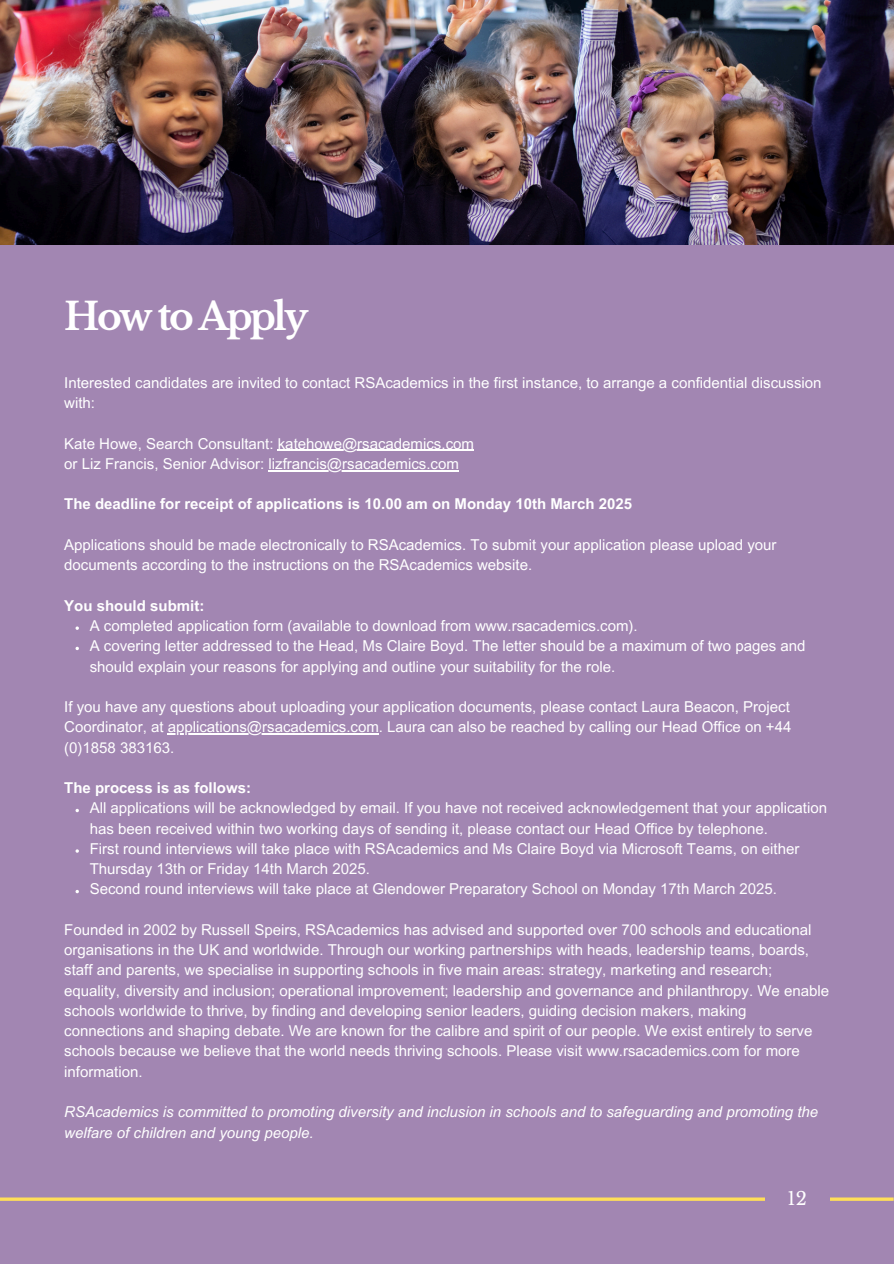
<style>
.page{position:relative;width:894px;height:1264px;background:#fff}
.page>*{position:absolute;margin:0;border:0;box-sizing:border-box;transform-origin:0 0}
.t1{font:700 37.5px "Libre Baskerville";letter-spacing:-.07em;color:#fff}
.t2{font:18px "Libre Baskerville";color:#fff}
.t3{font:15px/20.2px "Arial MT Pro";color:#fff}
.t4{font:italic 15px/20.2px "Arial MT Pro";color:#fff}
.t5{font:700 15px "Arial MT Pro";color:#fff}
.s1{font-weight:700}
</style>
<div class="page">
<div style="left:0;top:0;width:893px;height:1263px;background:#a286b2"></div>
<img style="left:0;top:0;width:893px;height:244px">
<hr style="left:278px;top:450px;width:196px;height:1px;background:#fff">
<hr style="left:268px;top:470px;width:191px;height:1px;background:#fff">
<svg style="left:75px;top:626px;width:4px;height:4px"></svg>
<svg style="left:75px;top:646px;width:4px;height:4px"></svg>
<hr style="left:168px;top:733px;width:211px;height:1px;background:#fff">
<svg style="left:75px;top:808px;width:4px;height:4px"></svg>
<svg style="left:75px;top:890px;width:4px;height:3px"></svg>
<hr style="left:0;top:1197px;width:893px;height:3px;background:#ffde59">
<div style="left:764px;top:1166px;width:65px;height:65px;background:#a286b2"></div>
<p class="t1" style="left:64px;top:293px;width:245px">How to Apply</p>
<p class="t3" style="left:64px;top:374px;width:758px">Interested candidates are invited to contact RSAcademics in the first instance, to arrange a confidential discussion with:</p>
<h1 class="t3" style="left:64px;top:435px;width:411px">Kate Howe, Search Consultant: katehowe@rsacademics.com</h1>
<p class="t3" style="left:64px;top:455px;width:396px">or Liz Francis, Senior Advisor: lizfrancis@rsacademics.com</p>
<p class="t5" style="left:64px;top:498px;width:569px">The deadline for receipt of applications is 10.00 am on Monday 10th March 2025</p>
<h2 class="t3" style="left:64px;top:536px;width:713px">Applications should be made electronically to RSAcademics. To submit your application please upload your documents according to the instructions on the RSAcademics website.</h2>
<p class="t5" style="left:64px;top:600px;width:141px">You should submit:</p>
<h2 class="t3" style="left:90px;top:617px;width:549px">A completed application form (available to download from www.rsacademics.com).</h2>
<p class="t3" style="left:90px;top:637px;width:717px">A covering letter addressed to the Head, Ms Claire Boyd. The letter should be a maximum of two pages and should explain your reasons for applying and outline your suitability for the role.</p>
<p class="t3" style="left:64px;top:698px;width:728px">If you have any questions about uploading your application documents, please contact Laura Beacon, Project<br>Coordinator, at applications@rsacademics.com. Laura can also be reached by calling our Head Office on +44</p>
<p class="t3" style="left:64px;top:739px;width:112px">(0)1858 383163.</p>
<p class="t3" style="left:90px;top:779px;width:738px;text-indent:-25px"><span class="s1">The process is as follows:<br></span>All applications will be acknowledged by email. If you have not received acknowledgement that your application</p>
<h2 class="t3" style="left:90px;top:820px;width:711px">has been received within two working days of sending it, please contact our Head Office by telephone.<br>First round interviews will take place with RSAcademics and Ms Claire Boyd via Microsoft Teams, on either</h2>
<p class="t3" style="left:90px;top:860px;width:688px">Thursday 13th or Friday 14th March 2025.<br>Second round interviews will take place at Glendower Preparatory School on Monday 17th March 2025.</p>
<p class="t3" style="left:64px;top:921px;width:766px">Founded in 2002 by Russell Speirs, RSAcademics has advised and supported over 700 schools and educational organisations in the UK and worldwide. Through our working partnerships with heads, leadership teams, boards, staff and parents, we specialise in supporting schools in five main areas: strategy, marketing and research; equality, diversity and inclusion; operational improvement; leadership and governance and philanthropy. We enable schools worldwide to thrive, by finding and developing senior leaders, guiding decision makers, making connections and shaping debate. We are known for the calibre and spirit of our people. We exist entirely to serve schools because we believe that the world needs thriving schools. Please visit www.rsacademics.com for more information.</p>
<p class="t4" style="left:64px;top:1103px;width:755px">RSAcademics is committed to promoting diversity and inclusion in schools and to safeguarding and promoting the welfare of children and young people.</p>
<p class="t2" style="left:787px;top:1187px;width:21px">12</p>
</div>
